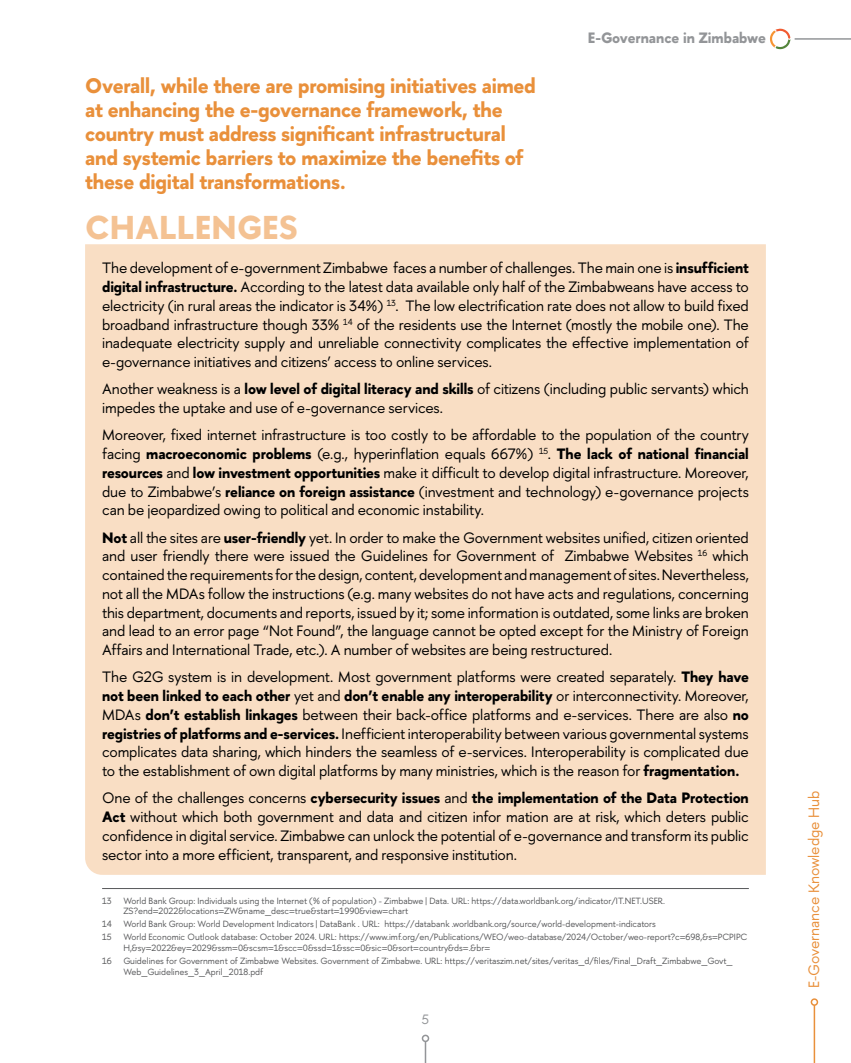
<style>
.page{position:relative;width:851px;height:1063px;background:#fff}
.page>*{position:absolute;margin:0;border:0;box-sizing:border-box;transform-origin:0 0}
.t1{font:700 33px "HSE Sans";letter-spacing:.01em;color:#f4c293}
.t2{font:700 21px/24px "HSE Sans";letter-spacing:-.01em;color:#e9903b}
.t3{font:15px/18.8px "HSE Sans";letter-spacing:-.01em;color:#000;text-align:justify}
.t4{font:15px "HSE Sans";color:#e9903b}
.t5{font:700 15px "HSE Sans";color:#939598}
.t6{font:13.5px "HSE Sans";color:#939598}
.t7{font:9px/10.8px "HSE Sans";color:#58595b}
.s1{font-weight:700}
</style>
<div class="page">
<hr style="left:424px;top:1041px;width:2px;height:22px;background:#939598">
<div style="left:421px;top:1035px;width:8px;height:7px;border:2px solid #939598;border-radius:50%"></div>
<hr style="left:813px;top:1005px;width:2px;height:58px;background:#e9903b">
<div style="left:810px;top:998px;width:8px;height:8px;border:2px solid #e9903b;border-radius:50%"></div>
<hr style="left:794px;top:38px;width:56px;height:2px;background:#939598">
<svg style="left:769px;top:29px;width:21px;height:20px"></svg>
<div style="left:85px;top:244px;width:680px;height:631px;background:#f9dec4"></div>
<hr style="left:102px;top:888px;width:646px;height:1px;background:#58595b">
<h2 class="t2" style="left:85px;top:73px;width:452px">Overall, while there are promising initiatives aimed at enhancing the e-governance framework, the country must address significant infrastructural and systemic barriers to maximize the benefits of these digital transformations.</h2>
<h1 class="t1" style="left:85px;top:205px;width:214px">CHALLENGES</h1>
<p class="t5" style="left:588px;top:28px;width:179px">E-Governance in Zimbabwe</p>
<p class="t3" style="left:102px;top:259px;width:648px">The development of e-government Zimbabwe faces a number of challenges. The main one is <span class="s1">insufficient digital infrastructure.</span> According to the latest data available only half of the Zimbabweans have access to electricity (in rural areas the indicator is 34%) <sup>13</sup>. The low electrification rate does not allow to build fixed broadband infrastructure though 33% <sup>14</sup> of the residents use the Internet (mostly the mobile one). The inadequate electricity supply and unreliable connectivity complicates the effective implementation of e-governance initiatives and citizens’ access to online services.</p>
<p class="t3" style="left:102px;top:380px;width:648px">Another weakness is a <span class="s1">low level of digital literacy and skills</span> of citizens (including public servants) which impedes the uptake and use of e-governance services.</p>
<p class="t3" style="left:102px;top:426px;width:648px">Moreover, fixed internet infrastructure is too costly to be affordable to the population of the country facing <span class="s1">macroeconomic problems</span> (e.g., hyperinflation equals 667%) <sup>15</sup>. <span class="s1">The lack of national financial resources</span> and <span class="s1">low investment opportunities</span> make it difficult to develop digital infrastructure. Moreover, due to Zimbabwe’s <span class="s1">reliance on foreign assistance</span> (investment and technology) e-governance projects can be jeopardized owing to political and economic instability.</p>
<p class="t3" style="left:102px;top:528px;width:648px"><span class="s1">Not</span> all the sites are <span class="s1">user-friendly</span> yet. In order to make the Government websites unified, citizen oriented and user friendly there were issued the Guidelines for Government of Zimbabwe Websites <sup>16</sup> which contained the requirements for the design, content, development and management of sites. Nevertheless, not all the MDAs follow the instructions (e.g. many websites do not have acts and regulations, concerning this department, documents and reports, issued by it; some information is outdated, some links are broken and lead to an error page “Not Found”, the language cannot be opted except for the Ministry of Foreign Affairs and International Trade, etc.). A number of websites are being restructured.</p>
<p class="t3" style="left:102px;top:668px;width:648px">The G2G system is in development. Most government platforms were created separately. <span class="s1">They have not been linked to each other</span> yet and <span class="s1">don’t enable any interoperability</span> or interconnectivity. Moreover, MDAs <span class="s1">don’t establish linkages</span> between their back-office platforms and e-services. There are also <span class="s1">no registries of platforms and e-services.</span> Inefficient interoperability between various governmental systems complicates data sharing, which hinders the seamless of e-services. Interoperability is complicated due to the establishment of own digital platforms by many ministries, which is the reason for <span class="s1">fragmentation.</span></p>
<p class="t3" style="left:102px;top:789px;width:648px">One of the challenges concerns <span class="s1">cybersecurity issues</span> and <span class="s1">the implementation of the Data Protection Act</span> without which both government and data and citizen infor mation are at risk, which deters public confidence in digital service. Zimbabwe can unlock the potential of e-governance and transform its public sector into a more efficient, transparent, and responsive institution.</p>
<p class="t7" style="left:102px;top:895px;width:11px">13</p>
<p class="t7" style="left:123px;top:895px;width:543px">World Bank Group: Individuals using the Internet (% of population) - Zimbabwe | Data. URL: https://data.worldbank.org/indicator/IT.NET.USER.<br>ZS?end=2022&amp;locations=ZW&amp;name_desc=true&amp;start=1990&amp;view=chart</p>
<p class="t7" style="left:102px;top:919px;width:11px">14</p>
<p class="t7" style="left:123px;top:919px;width:534px">World Bank Group: World Development Indicators | DataBank . URL: https://databank .worldbank.org/source/world-development-indicators</p>
<p class="t7" style="left:102px;top:932px;width:11px">15</p>
<p class="t7" style="left:123px;top:932px;width:625px">World Economic Outlook database: October 2024. URL: https://www.imf.org/en/Publications/WEO/weo-database/2024/October/weo-report?c=698,&amp;s=PCPIPC<br>H,&amp;sy=2022&amp;ey=2029&amp;ssm=0&amp;scsm=1&amp;scc=0&amp;ssd=1&amp;ssc=0&amp;sic=0&amp;sort=country&amp;ds=.&amp;br=</p>
<p class="t7" style="left:102px;top:956px;width:11px">16</p>
<p class="t7" style="left:123px;top:956px;width:610px">Guidelines for Government of Zimbabwe Websites. Government of Zimbabwe. URL: https://veritaszim.net/sites/veritas_d/files/Final_Draft_Zimbabwe_Govt_<br>Web_Guidelines_3_April_2018.pdf</p>
<p class="t6" style="left:422px;top:1011px;width:9px">5</p>
<p class="t4" style="left:804px;top:988px;width:199px;rotate:-90deg">E-Governance Knowledge Hub</p>
</div>
